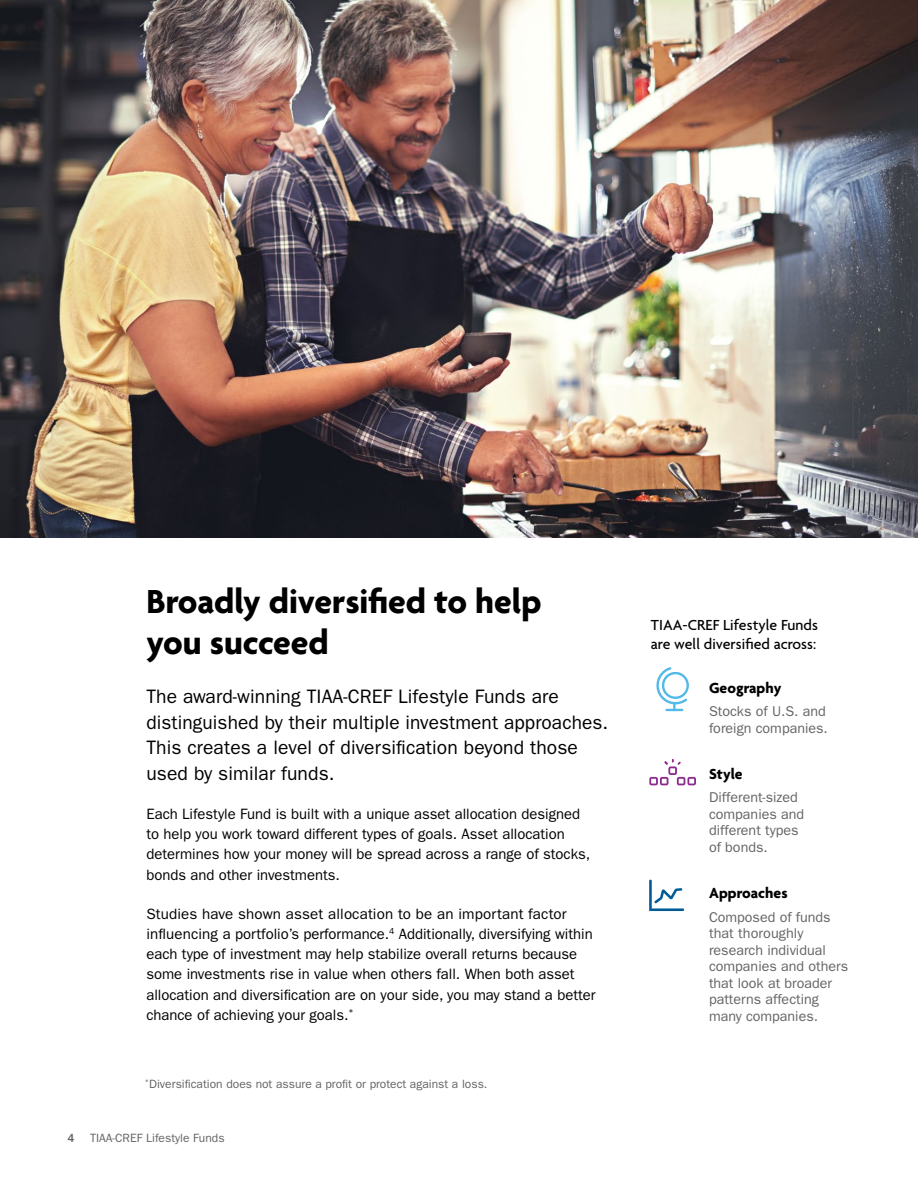
<style>
.page{position:relative;width:918px;height:1188px;background:#fff}
.page>*{position:absolute;margin:0;border:0;box-sizing:border-box;transform-origin:0 0}
.t1{font:700 36px/40.5px "Agenda";color:#000}
.t2{font:19.5px/25.5px "ITC Franklin Gothic Std";letter-spacing:.005em;color:#000}
.t3{font:500 15.75px/19.5px "Agenda";letter-spacing:.005em;color:#000}
.t4{font:700 15.75px "Agenda";letter-spacing:.005em;color:#000}
.t5{font:15px/20.2px "ITC Franklin Gothic Std";color:#000}
.t6{font:14.25px/16.5px "ITC Franklin Gothic Std";color:#636466}
.t7{font:12px "ITC Franklin Gothic Std";color:#636466}
.t8{font:500 12px "ITC Franklin Gothic Std";color:#636466}
</style>
<div class="page">
<svg style="left:656px;top:667px;width:33px;height:44px"></svg>
<svg style="left:649px;top:759px;width:47px;height:26px"></svg>
<img style="left:0;top:0;width:918px;height:538px">
<svg style="left:649px;top:880px;width:35px;height:31px"></svg>
<h1 class="t1" style="left:146px;top:584px;width:397px">Broadly diversified to help you succeed</h1>
<h2 class="t2" style="left:146px;top:684px;width:463px">The award-winning TIAA-CREF Lifestyle Funds are distinguished by their multiple investment approaches.<br>This creates a level of diversification beyond those used by similar funds.</h2>
<p class="t5" style="left:146px;top:804px;width:445px">Each Lifestyle Fund is built with a unique asset allocation designed to help you work toward different types of goals. Asset allocation determines how your money will be spread across a range of stocks, bonds and other investments.</p>
<p class="t5" style="left:146px;top:903px;width:451px">Studies have shown asset allocation to be an important factor influencing a portfolio’s performance.<sup>4</sup> Additionally, diversifying within each type of investment may help stabilize overall returns because some investments rise in value when others fall. When both asset allocation and diversification are on your side, you may stand a better chance of achieving your goals.<sup>*</sup></p>
<p class="t7" style="left:145px;top:1077px;width:344px"><sup>*</sup>Diversification does not assure a profit or protect against a loss.</p>
<p class="t8" style="left:68px;top:1131px;width:9px">4</p>
<p class="t7" style="left:90px;top:1131px;width:136px">TIAA-CREF Lifestyle Funds</p>
<p class="t3" style="left:651px;top:616px;width:169px">TIAA-CREF Lifestyle Funds are well diversified across:</p>
<p class="t4" style="left:709px;top:679px;width:74px">Geography</p>
<p class="t6" style="left:709px;top:703px;width:120px">Stocks of U.S. and foreign companies.</p>
<p class="t4" style="left:709px;top:766px;width:35px">Style</p>
<p class="t6" style="left:709px;top:789px;width:97px">Different-sized companies and different types of bonds.</p>
<p class="t4" style="left:709px;top:885px;width:80px">Approaches</p>
<p class="t6" style="left:709px;top:909px;width:141px">Composed of funds that thoroughly research individual companies and others that look at broader patterns affecting many companies.</p>
</div>
